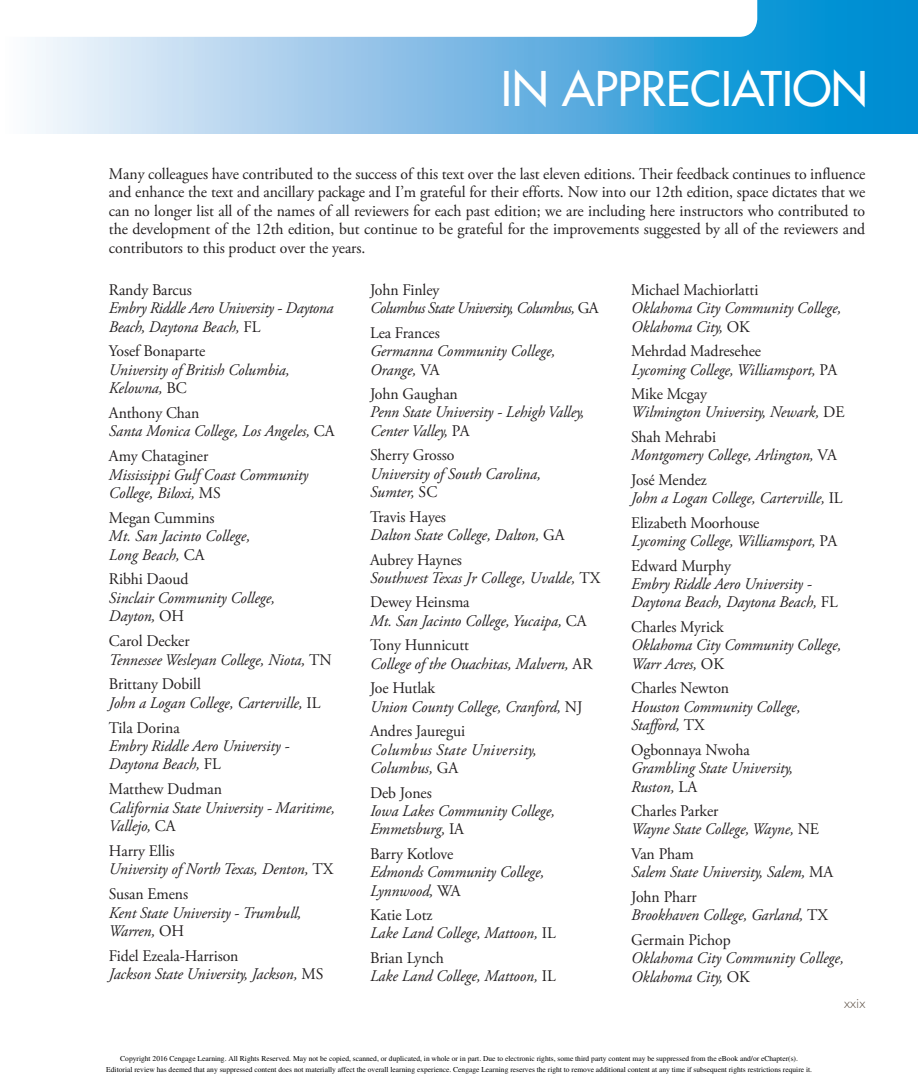
<style>
.page{position:relative;width:918px;height:1081px;background:#fff}
.page>*{position:absolute;margin:0;border:0;box-sizing:border-box;transform-origin:0 0}
.t1{font:500 46.5px "Futura Std";color:#fff}
.t2{font:italic 16.2px/18.5px "Adobe Garamond Pro";letter-spacing:-.005em;color:#231f20}
.t3{font:16.2px/18.5px "Adobe Garamond Pro";letter-spacing:-.005em;color:#231f20;text-align:justify}
.t4{font:italic 16.2px/18.5px "Adobe Garamond Pro";letter-spacing:.025em;color:#231f20}
.t5{font:italic 16.2px/18.5px "Adobe Garamond Pro";letter-spacing:-.035em;color:#231f20}
.t6{font:300 13.5px "Futura Std";color:#574a3f}
.t7{font:7.5px/10.6px "Times";color:#000;text-align:center}
.s1{font-style:normal}
</style>
<div class="page">
<svg style="left:35px;top:0;width:883px;height:133px;background:#69b7e3"></svg>
<svg style="left:35px;top:0;width:722px;height:37px"></svg>
<p class="t1" style="left:501px;top:60px;width:368px">IN APPRECIATION</p>
<p class="t3" style="left:109px;top:165px;width:758px">Many colleagues have contributed to the success of this text over the last eleven editions. Their feedback continues to influence and enhance the text and ancillary package and I’m grateful for their efforts. Now into our 12th edition, space dictates that we can no longer list all of the names of all reviewers for each past edition; we are including here instructors who contributed to the development of the 12th edition, but continue to be grateful for the improvements suggested by all of the reviewers and contributors to this product over the years.</p>
<p class="t2" style="left:109px;top:281px;width:226px"><span class="s1">Randy Barcus<br></span>Embry Riddle Aero University - Daytona<br>Beach, Daytona Beach, <span class="s1">FL</span></p>
<p class="t2" style="left:109px;top:342px;width:182px"><span class="s1">Yosef Bonaparte<br></span>University of British Columbia,<br>Kelowna, <span class="s1">BC</span></p>
<p class="t2" style="left:109px;top:404px;width:227px"><span class="s1">Anthony Chan<br></span>Santa Monica College, Los Angeles, <span class="s1">CA</span></p>
<p class="t2" style="left:109px;top:447px;width:201px"><span class="s1">Amy Chataginer<br></span>Mississippi Gulf Coast Community<br>College, Biloxi, <span class="s1">MS</span></p>
<p class="t2" style="left:109px;top:509px;width:143px"><span class="s1">Megan Cummins<br></span>Mt. San Jacinto College,<br>Long Beach, <span class="s1">CA</span></p>
<p class="t2" style="left:109px;top:570px;width:167px"><span class="s1">Ribhi Daoud<br></span>Sinclair Community College,<br>Dayton, <span class="s1">OH</span></p>
<p class="t2" style="left:109px;top:632px;width:224px"><span class="s1">Carol Decker<br></span>Tennessee Wesleyan College, Niota, <span class="s1">TN</span></p>
<p class="t2" style="left:109px;top:675px;width:213px"><span class="s1">Brittany Dobill<br></span>John a Logan College, Carterville, <span class="s1">IL</span></p>
<p class="t2" style="left:109px;top:719px;width:182px"><span class="s1">Tila Dorina<br></span>Embry Riddle Aero University -<br>Daytona Beach, <span class="s1">FL</span></p>
<p class="t2" style="left:109px;top:780px;width:227px"><span class="s1">Matthew Dudman<br></span>California State University - Maritime,<br>Vallejo, <span class="s1">CA</span></p>
<p class="t2" style="left:109px;top:842px;width:226px"><span class="s1">Harry Ellis<br></span>University of North Texas, Denton, <span class="s1">TX</span></p>
<p class="t2" style="left:109px;top:885px;width:194px"><span class="s1">Susan Emens<br></span>Kent State University - Trumbull,<br>Warren, <span class="s1">OH</span></p>
<p class="t2" style="left:109px;top:947px;width:216px"><span class="s1">Fidel Ezeala-Harrison<br></span>Jackson State University, Jackson, <span class="s1">MS</span></p>
<p class="t5" style="left:370px;top:281px;width:230px"><span class="s1">John Finley<br></span>Columbus State University, Columbus, <span class="s1">GA</span></p>
<p class="t2" style="left:370px;top:324px;width:187px"><span class="s1">Lea Frances<br></span>Germanna Community College,<br>Orange, <span class="s1">VA</span></p>
<p class="t2" style="left:370px;top:385px;width:216px"><span class="s1">John Gaughan<br></span>Penn State University - Lehigh Valley,<br>Center Valley, <span class="s1">PA</span></p>
<p class="t2" style="left:370px;top:446px;width:172px"><span class="s1">Sherry Grosso<br></span>University of South Carolina,<br>Sumter, <span class="s1">SC</span></p>
<p class="t2" style="left:370px;top:508px;width:196px"><span class="s1">Travis Hayes<br></span>Dalton State College, Dalton, <span class="s1">GA</span></p>
<p class="t2" style="left:370px;top:551px;width:231px"><span class="s1">Aubrey Haynes<br></span>Southwest Texas Jr College, Uvalde, <span class="s1">TX</span></p>
<p class="t2" style="left:370px;top:593px;width:218px"><span class="s1">Dewey Heinsma<br></span>Mt. San Jacinto College, Yucaipa, <span class="s1">CA</span></p>
<p class="t2" style="left:370px;top:636px;width:224px"><span class="s1">Tony Hunnicutt<br></span>College of the Ouachitas, Malvern, <span class="s1">AR</span></p>
<p class="t2" style="left:370px;top:679px;width:214px"><span class="s1">Joe Hutlak<br></span>Union County College, Cranford, <span class="s1">NJ</span></p>
<p class="t4" style="left:370px;top:722px;width:168px"><span class="s1">Andres Jauregui<br></span>Columbus State University,<br>Columbus, <span class="s1">GA</span></p>
<p class="t2" style="left:370px;top:784px;width:186px"><span class="s1">Deb Jones<br></span>Iowa Lakes Community College,<br>Emmetsburg, <span class="s1">IA</span></p>
<p class="t2" style="left:370px;top:845px;width:176px"><span class="s1">Barry Kotlove<br></span>Edmonds Community College,<br>Lynnwood, <span class="s1">WA</span></p>
<p class="t2" style="left:370px;top:906px;width:187px"><span class="s1">Katie Lotz<br></span>Lake Land College, Mattoon, <span class="s1">IL</span></p>
<p class="t2" style="left:370px;top:949px;width:187px"><span class="s1">Brian Lynch<br></span>Lake Land College, Mattoon, <span class="s1">IL</span></p>
<p class="t2" style="left:631px;top:281px;width:212px"><span class="s1">Michael Machiorlatti<br></span>Oklahoma City Community College,<br>Oklahoma City, <span class="s1">OK</span></p>
<p class="t2" style="left:631px;top:342px;width:207px"><span class="s1">Mehrdad Madresehee<br></span>Lycoming College, Williamsport, <span class="s1">PA</span></p>
<p class="t2" style="left:631px;top:385px;width:215px"><span class="s1">Mike Mcgay<br></span>Wilmington University, Newark, <span class="s1">DE</span></p>
<p class="t2" style="left:631px;top:428px;width:207px"><span class="s1">Shah Mehrabi<br></span>Montgomery College, Arlington, <span class="s1">VA</span></p>
<p class="t2" style="left:631px;top:471px;width:213px"><span class="s1">José Mendez<br></span>John a Logan College, Carterville, <span class="s1">IL</span></p>
<p class="t2" style="left:631px;top:514px;width:207px"><span class="s1">Elizabeth Moorhouse<br></span>Lycoming College, Williamsport, <span class="s1">PA</span></p>
<p class="t2" style="left:631px;top:557px;width:208px"><span class="s1">Edward Murphy<br></span>Embry Riddle Aero University -<br>Daytona Beach, Daytona Beach, <span class="s1">FL</span></p>
<p class="t2" style="left:631px;top:618px;width:212px"><span class="s1">Charles Myrick<br></span>Oklahoma City Community College,<br>Warr Acres, <span class="s1">OK</span></p>
<p class="t2" style="left:631px;top:679px;width:171px"><span class="s1">Charles Newton<br></span>Houston Community College,<br>Stafford, <span class="s1">TX</span></p>
<p class="t2" style="left:631px;top:741px;width:163px"><span class="s1">Ogbonnaya Nwoha<br></span>Grambling State University,<br>Ruston, <span class="s1">LA</span></p>
<p class="t2" style="left:631px;top:802px;width:189px"><span class="s1">Charles Parker<br></span>Wayne State College, Wayne, <span class="s1">NE</span></p>
<p class="t2" style="left:631px;top:845px;width:203px"><span class="s1">Van Pham<br></span>Salem State University, Salem, <span class="s1">MA</span></p>
<p class="t2" style="left:631px;top:888px;width:198px"><span class="s1">John Pharr<br></span>Brookhaven College, Garland, <span class="s1">TX</span></p>
<p class="t2" style="left:631px;top:931px;width:214px"><span class="s1">Germain Pichop<br></span>Oklahoma City Community College,<br>Oklahoma City, <span class="s1">OK</span></p>
<p class="t7" style="left:106px;top:1053px;width:707px">Copyright 2016 Cengage Learning. All Rights Reserved. May not be copied, scanned, or duplicated, in whole or in part. Due to electronic rights, some third party content may be suppressed from the eBook and/or eChapter(s).<br>Editorial review has deemed that any suppressed content does not materially affect the overall learning experience. Cengage Learning reserves the right to remove additional content at any time if subsequent rights restrictions require it.</p>
<p class="t6" style="left:844px;top:995px;width:23px">xxix</p>
</div>
